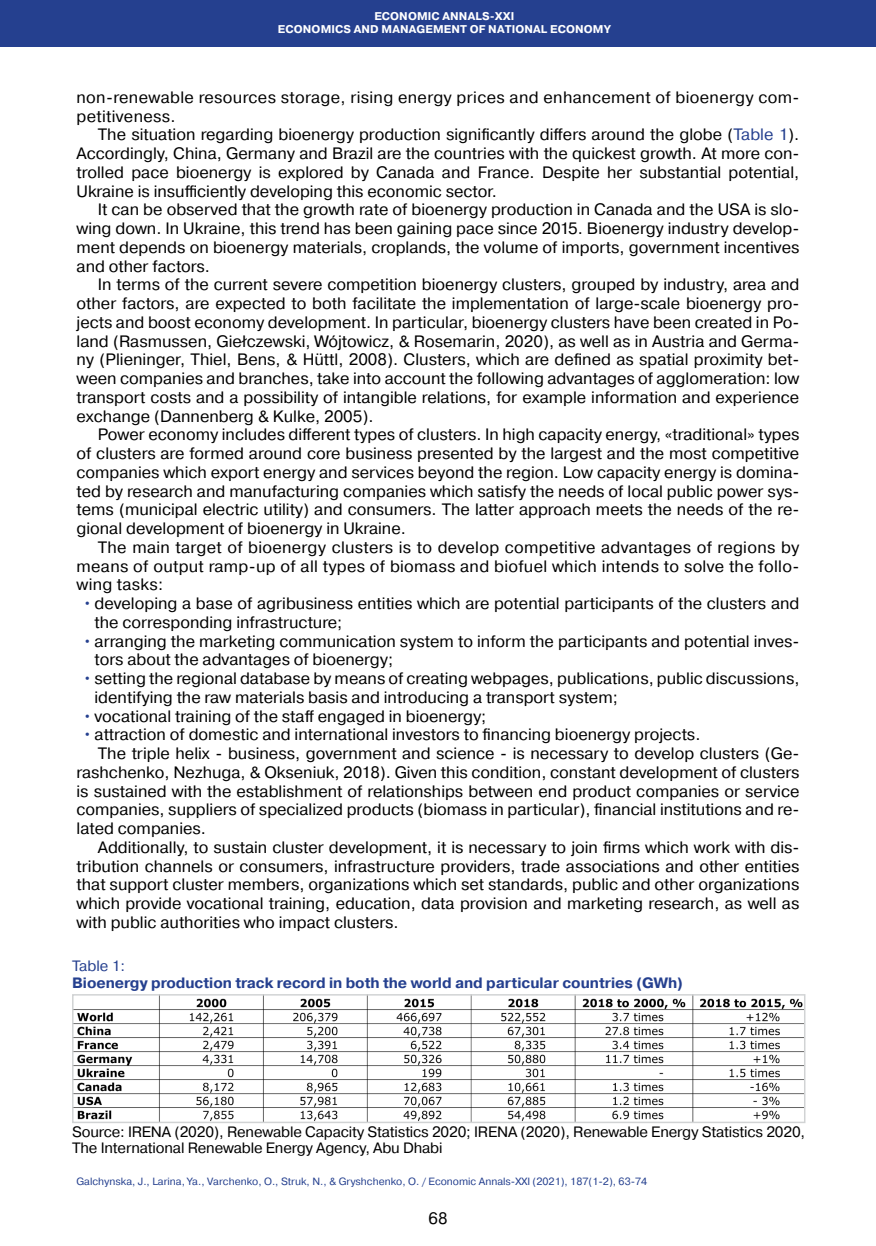
<style>
.page{position:relative;width:876px;height:1246px;background:#fff}
.page>*{position:absolute;margin:0;border:0;box-sizing:border-box;transform-origin:0 0}
.Абзац_2019{font:16.5px/18.8px "Pragmatica";color:#000}
.Абзац_2019-2{font:16.5px/18.8px "Pragmatica";letter-spacing:.02em;color:#000}
.Таблицы__рисунки__по{font:15px/16.5px "Pragmatica";letter-spacing:-.01em;color:#000}
.Таблицы___рисунки_ша{font:700 15px "Pragmatica";letter-spacing:-.005em;color:#25408f}
.Таблицы___рисунки_ша-2{font:15px "Pragmatica";color:#25408f}
.Посада_2016{font:700 11.25px "Pragmatica";letter-spacing:.01em;color:#fff}
.Нижний_колонтитул_20{font:10.5px "Pragmatica";color:#25408f}
.s1{color:#25408f}
</style>
<div class="page">
<div style="left:0;top:0;width:876px;height:47px;background:#25408f"></div>
<img style="left:75px;top:997px;width:727px;height:123px">
<div style="left:72px;top:994px;width:733px;height:129px;border:2px solid #d1d3d4"></div>
<p class="Посада_2016" style="left:374px;top:9px;width:142px">ECONOMIC ANNALS-XXI</p>
<p class="Посада_2016" style="left:278px;top:22px;width:334px">ECONOMICS AND MANAGEMENT OF NATIONAL ECONOMY</p>
<p class="Абзац_2019-2" style="left:77px;top:88px;width:724px">non-renewable resources storage, rising energy prices and enhancement of bioenergy com&shy;petitiveness.</p>
<p class="Абзац_2019" style="left:77px;top:126px;width:724px;text-align:justify;text-indent:21px">The situation regarding bioenergy production significantly differs around the globe (<span class="s1">Table 1</span>).<br>Accordingly, China, Germany and Brazil are the countries with the quickest growth. At more con&shy;trolled pace bioenergy is explored by Canada and France. Despite her substantial potential, Ukraine is insufficiently developing this economic sector.</p>
<p class="Абзац_2019" style="left:77px;top:201px;width:724px;text-indent:21px">It can be observed that the growth rate of bioenergy production in Canada and the USA is slo&shy;wing down. In Ukraine, this trend has been gaining pace since 2015. Bioenergy industry develop&shy;ment depends on bioenergy materials, croplands, the volume of imports, government incentives and other factors.</p>
<p class="Абзац_2019" style="left:77px;top:276px;width:724px;text-indent:21px">In terms of the current severe competition bioenergy clusters, grouped by industry, area and other factors, are expected to both facilitate the implementation of large-scale bioenergy pro&shy;jects and boost economy development. In particular, bioenergy clusters have been created in Po&shy;land (Rasmussen, Giełczewski, Wójtowicz, &amp; Rosemarin, 2020), as well as in Austria and Germa&shy;ny (Plieninger, Thiel, Bens, &amp; Hüttl, 2008). Clusters, which are defined as spatial proximity bet&shy;ween companies and branches, take into account the following advantages of agglomeration: low transport costs and a possibility of intangible relations, for example information and experience exchange (Dannenberg &amp; Kulke, 2005).</p>
<p class="Абзац_2019" style="left:77px;top:426px;width:724px;text-indent:21px">Power economy includes different types of clusters. In high capacity energy, «traditional» types of clusters are formed around core business presented by the largest and the most competitive companies which export energy and services beyond the region. Low capacity energy is domina&shy;ted by research and manufacturing companies which satisfy the needs of local public power sys&shy;tems (municipal electric utility) and consumers. The latter approach meets the needs of the re&shy;gional development of bioenergy in Ukraine.</p>
<p class="Абзац_2019-2" style="left:77px;top:538px;width:724px;text-indent:21px">The main target of bioenergy clusters is to develop competitive advantages of regions by means of output ramp-up of all types of biomass and biofuel which intends to solve the follo&shy;wing tasks:</p>
<p class="Абзац_2019" style="left:95px;top:594px;width:706px;text-indent:-12px"><span class="s1">•</span>developing a base of agribusiness entities which are potential participants of the clusters and the corresponding infrastructure;</p>
<p class="Абзац_2019" style="left:95px;top:632px;width:706px;text-indent:-12px"><span class="s1">•</span>arranging the marketing communication system to inform the participants and potential inves&shy;tors about the advantages of bioenergy;</p>
<p class="Абзац_2019" style="left:95px;top:669px;width:706px;text-indent:-12px"><span class="s1">•</span>setting the regional database by means of creating webpages, publications, public discussions, identifying the raw materials basis and introducing a transport system;</p>
<p class="Абзац_2019" style="left:83px;top:707px;width:405px"><span class="s1">•</span>vocational training of the staff engaged in bioenergy;</p>
<p class="Абзац_2019" style="left:83px;top:726px;width:619px"><span class="s1">•</span>attraction of domestic and international investors to financing bioenergy projects.</p>
<p class="Абзац_2019" style="left:77px;top:744px;width:724px;text-indent:21px">The triple helix - business, government and science - is necessary to develop clusters (Ge&shy;rashchenko, Nezhuga, &amp; Okseniuk, 2018). Given this condition, constant development of clusters is sustained with the establishment of relationships between end product companies or service companies, suppliers of specialized products (biomass in particular), financial institutions and re&shy;lated companies.</p>
<p class="Абзац_2019" style="left:77px;top:838px;width:724px;text-align:justify;text-indent:21px">Additionally, to sustain cluster development, it is necessary to join firms which work with dis&shy;tribution channels or consumers, infrastructure providers, trade associations and other entities that support cluster members, organizations which set standards, public and other organizations which provide vocational training, education, data provision and marketing research, as well as with public authorities who impact clusters.</p>
<p class="Таблицы___рисунки_ша-2" style="left:72px;top:957px;width:55px">Table 1:</p>
<p class="Таблицы___рисунки_ша" style="left:72px;top:973px;width:613px">Bioenergy production track record in both the world and particular countries (GWh)</p>
<p class="Таблицы__рисунки__по" style="left:72px;top:1123px;width:735px">Source: IRENA (2020), Renewable Capacity Statistics 2020; IRENA (2020), Renewable Energy Statistics 2020,<br>The International Renewable Energy Agency, Abu Dhabi</p>
<p class="Нижний_колонтитул_20" style="left:77px;top:1174px;width:572px">Galchynska, J., Larina, Ya., Varchenko, O., Struk, N., &amp; Gryshchenko, O. / Economic Annals-XXI (2021), 187(1-2), 63-74</p>
<p class="Абзац_2019" style="left:428px;top:1210px;width:21px">68</p>
</div>
